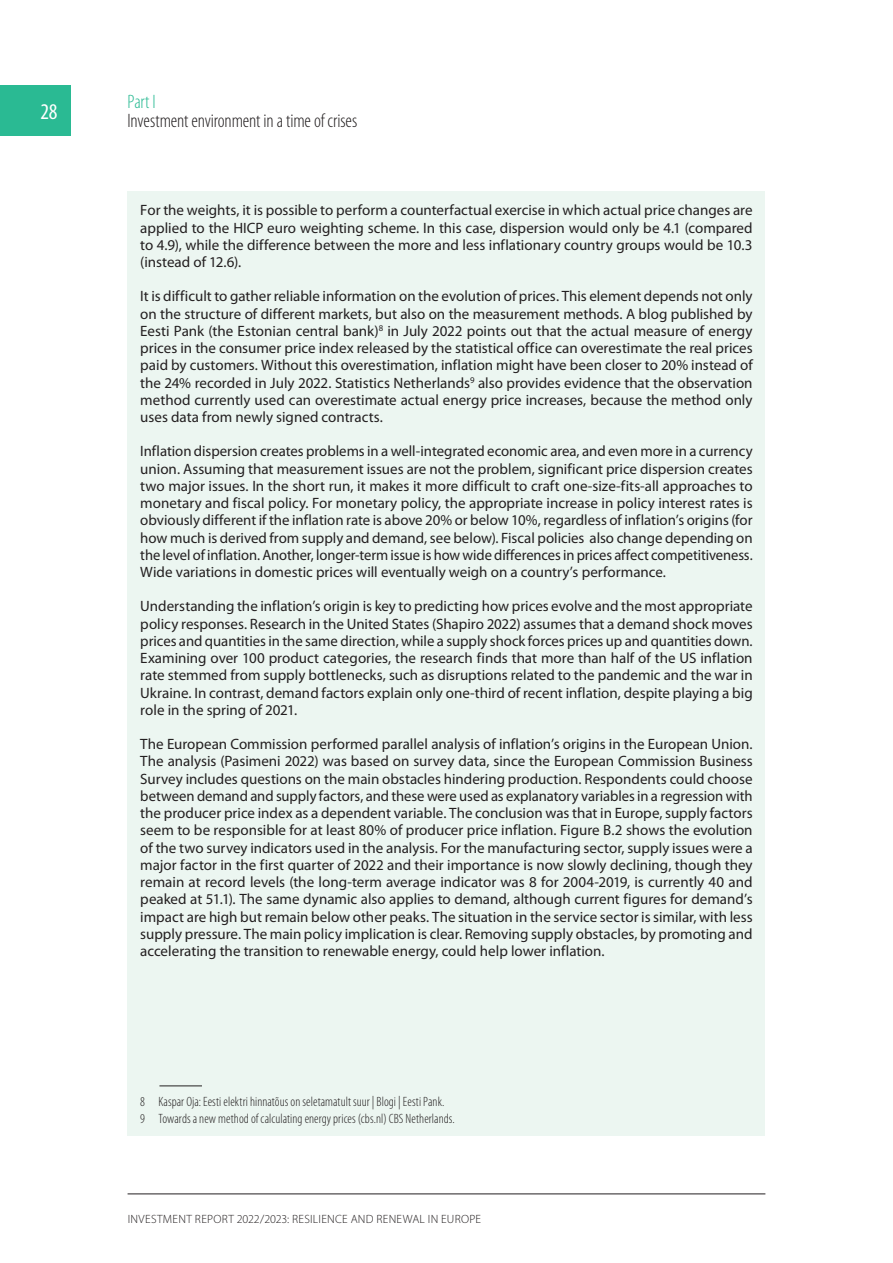
<style>
.page{position:relative;width:893px;height:1263px;background:#fff}
.page>*{position:absolute;margin:0;border:0;box-sizing:border-box;transform-origin:0 0}
.t1{font:condensed 22.5px "Myriad Pro";color:#fff}
.t2{font:300 condensed 19.5px "Myriad Pro";letter-spacing:-.01em;color:#231f20}
.t3{font:300 condensed 19.5px "Myriad Pro";color:#2aba93}
._05_TEXTE_COURANT{font:15px/17.2px "Myriad Pro";color:#231f20;text-align:justify}
._14_FOOTNOTES{font:300 condensed 13.5px "Myriad Pro";letter-spacing:.005em;color:#231f20}
.t4{font:300 12px "Myriad Pro";letter-spacing:.02em;color:#231f20}
</style>
<div class="page">
<div style="left:0;top:85px;width:70px;height:50px;background:#2aba93"></div>
<hr style="left:128px;top:1193px;width:637px;height:1px;background:#231f20">
<div style="left:128px;top:191px;width:637px;height:944px;background:#ecf6f1"></div>
<hr style="left:159px;top:1085px;width:43px;height:1px;background:#231f20">
<h1 class="t1" style="left:40px;top:100px;width:19px">28</h1>
<h2 class="t3" style="left:128px;top:91px;width:30px">Part I</h2>
<h2 class="t2" style="left:128px;top:110px;width:231px">Investment environment in a time of crises</h2>
<p class="_05_TEXTE_COURANT" style="left:140px;top:202px;width:614px">For the weights, it is possible to perform a counterfactual exercise in which actual price changes are applied to the HICP euro weighting scheme. In this case, dispersion would only be 4.1 (compared to 4.9), while the difference between the more and less inflationary country groups would be 10.3 (instead of 12.6).</p>
<p class="_05_TEXTE_COURANT" style="left:140px;top:288px;width:614px">It is difficult to gather reliable information on the evolution of prices. This element depends not only on the structure of different markets, but also on the measurement methods. A blog published by Eesti Pank (the Estonian central bank)<sup>8</sup> in July 2022 points out that the actual measure of energy prices in the consumer price index released by the statistical office can overestimate the real prices paid by customers. Without this overestimation, inflation might have been closer to 20% instead of the 24% recorded in July 2022. Statistics Netherlands<sup>9</sup> also provides evidence that the observation method currently used can overestimate actual energy price increases, because the method only uses data from newly signed contracts.</p>
<p class="_05_TEXTE_COURANT" style="left:140px;top:443px;width:614px">Inflation dispersion creates problems in a well-integrated economic area, and even more in a currency union. Assuming that measurement issues are not the problem, significant price dispersion creates two major issues. In the short run, it makes it more difficult to craft one-size-fits-all approaches to monetary and fiscal policy. For monetary policy, the appropriate increase in policy interest rates is obviously different if the inflation rate is above 20% or below 10%, regardless of inflation’s origins (for how much is derived from supply and demand, see below). Fiscal policies also change depending on the level of inflation. Another, longer-term issue is how wide differences in prices affect competitiveness.<br>Wide variations in domestic prices will eventually weigh on a country’s performance.</p>
<p class="_05_TEXTE_COURANT" style="left:140px;top:598px;width:614px">Understanding the inflation’s origin is key to predicting how prices evolve and the most appropriate policy responses. Research in the United States (Shapiro 2022) assumes that a demand shock moves prices and quantities in the same direction, while a supply shock forces prices up and quantities down.<br>Examining over 100 product categories, the research finds that more than half of the US inflation rate stemmed from supply bottlenecks, such as disruptions related to the pandemic and the war in Ukraine. In contrast, demand factors explain only one-third of recent inflation, despite playing a big role in the spring of 2021.</p>
<p class="_05_TEXTE_COURANT" style="left:140px;top:736px;width:614px">The European Commission performed parallel analysis of inflation’s origins in the European Union.<br>The analysis (Pasimeni 2022) was based on survey data, since the European Commission Business Survey includes questions on the main obstacles hindering production. Respondents could choose between demand and supply factors, and these were used as explanatory variables in a regression with the producer price index as a dependent variable. The conclusion was that in Europe, supply factors seem to be responsible for at least 80% of producer price inflation. Figure B.2 shows the evolution of the two survey indicators used in the analysis. For the manufacturing sector, supply issues were a major factor in the first quarter of 2022 and their importance is now slowly declining, though they remain at record levels (the long-term average indicator was 8 for 2004-2019, is currently 40 and peaked at 51.1). The same dynamic also applies to demand, although current figures for demand’s impact are high but remain below other peaks. The situation in the service sector is similar, with less supply pressure. The main policy implication is clear. Removing supply obstacles, by promoting and accelerating the transition to renewable energy, could help lower inflation.</p>
<p class="_14_FOOTNOTES" style="left:140px;top:1095px;width:306px">8 Kaspar Oja: Eesti elektri hinnatõus on seletamatult suur | Blogi | Eesti Pank.</p>
<p class="_14_FOOTNOTES" style="left:140px;top:1111px;width:316px">9 Towards a new method of calculating energy prices (cbs.nl) CBS Netherlands.</p>
<p class="t4" style="left:128px;top:1212px;width:355px">INVESTMENT REPORT 2022/2023: RESILIENCE AND RENEWAL IN EUROPE</p>
</div>
